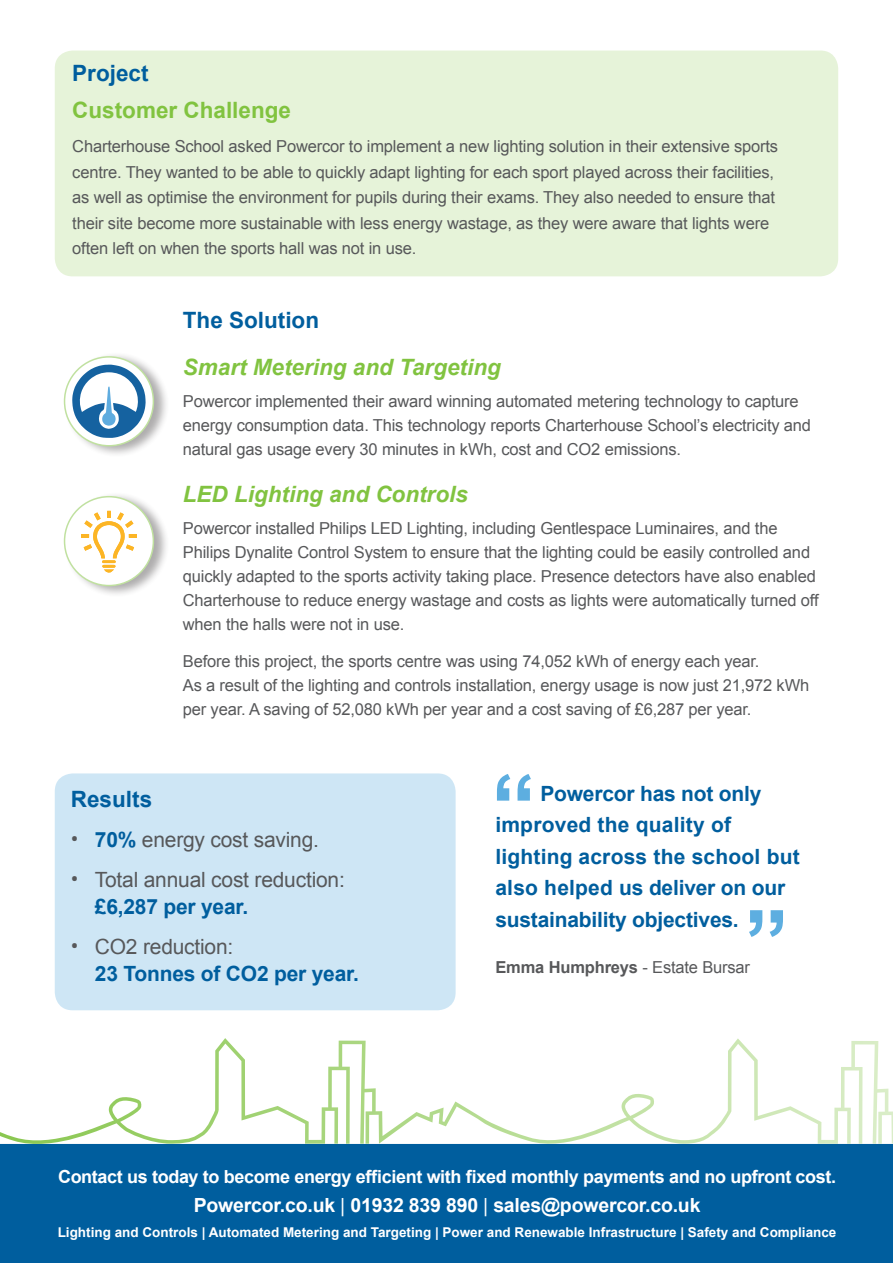
<style>
.page{position:relative;width:893px;height:1263px;background:#fff}
.page>*{position:absolute;margin:0;border:0;box-sizing:border-box;transform-origin:0 0}
.t1{font:700 90px "Arial";color:#5daee0}
.t2{font:italic 700 22.5px "Arial";color:#81c340}
.t3{font:700 22.5px "Arial";color:#005e9e}
.t4{font:700 22.5px "Arial";color:#81c340}
.t5{font:700 21px/31.5px "Arial";letter-spacing:-.01em;color:#005e9e}
.t6{font:21px "Arial";letter-spacing:-.01em;color:#57585a}
.t7{font:700 19.5px "Arial";letter-spacing:-.01em;color:#fff}
.t8{font:700 18px "Arial";letter-spacing:-.02em;color:#fff}
.t9{font:16.5px/24px "Arial";letter-spacing:-.01em;color:#57585a}
.t10{font:700 16.5px "Arial";letter-spacing:-.01em;color:#57585a}
.t11{font:700 13.5px "Arial";color:#fff}
.s1{font-family:"Oswald"}
.s2{font-weight:700;color:#005e9e}
.s3{font-weight:400}
</style>
<div class="page">
<div style="left:63px;top:352px;width:107px;height:106px;background:#231f20;opacity:.74"></div>
<div style="left:65px;top:357px;width:88px;height:89px;background:#fff;border-radius:50%"></div>
<div style="left:64px;top:356px;width:90px;height:90px;border:2px solid #81c340;border-radius:50%"></div>
<div style="left:63px;top:491px;width:107px;height:107px;background:#231f20;opacity:.74"></div>
<div style="left:65px;top:497px;width:88px;height:88px;background:#fff;border-radius:50%"></div>
<div style="left:64px;top:496px;width:90px;height:90px;border:2px solid #81c340;border-radius:50%"></div>
<div style="left:55px;top:50px;width:783px;height:226px;background:#e6f3d9;border-radius:18px"></div>
<div style="left:55px;top:773px;width:401px;height:237px;background:#cee6f5;border-radius:18px"></div>
<svg style="left:72px;top:365px;width:74px;height:73px"></svg>
<svg style="left:82px;top:511px;width:54px;height:62px"></svg>
<div style="left:0;top:1145px;width:893px;height:118px;background:#005e9e"></div>
<svg style="left:0;top:1038px;width:893px;height:107px"></svg>
<p class="t3" style="left:72px;top:58px;width:78px">Project</p>
<p class="t4" style="left:72px;top:95px;width:220px">Customer Challenge</p>
<p class="t9" style="left:72px;top:134px;width:707px;line-height:25.5px">Charterhouse School asked Powercor to implement a new lighting solution in their extensive sports centre. They wanted to be able to quickly adapt lighting for each sport played across their facilities,</p>
<p class="t9" style="left:72px;top:185px;width:704px">as well as optimise the environment for pupils during their exams. They also needed to ensure that</p>
<p class="t9" style="left:72px;top:211px;width:698px">their site become more sustainable with less energy wastage, as they were aware that lights were</p>
<p class="t9" style="left:72px;top:236px;width:346px">often left on when the sports hall was not in use.</p>
<p class="t3" style="left:183px;top:305px;width:138px">The Solution</p>
<p class="t2" style="left:183px;top:352px;width:319px">Smart Metering and Targeting</p>
<p class="t9" style="left:183px;top:389px;width:630px">Powercor implemented their award winning automated metering technology to capture energy consumption data. This technology reports Charterhouse School’s electricity and natural gas usage every 30 minutes in kWh, cost and CO2 emissions.</p>
<p class="t2" style="left:183px;top:479px;width:287px">LED Lighting and Controls</p>
<p class="t9" style="left:183px;top:516px;width:637px">Powercor installed Philips LED Lighting, including Gentlespace Luminaires, and the Philips Dynalite Control System to ensure that the lighting could be easily controlled and quickly adapted to the sports activity taking place. Presence detectors have also enabled Charterhouse to reduce energy wastage and costs as lights were automatically turned off when the halls were not in use.</p>
<p class="t9" style="left:183px;top:649px;width:578px">Before this project, the sports centre was using 74,052 kWh of energy each year.</p>
<p class="t9" style="left:183px;top:673px;width:628px">As a result of the lighting and controls installation, energy usage is now just 21,972 kWh</p>
<p class="t9" style="left:183px;top:697px;width:570px">per year. A saving of 52,080 kWh per year and a cost saving of £6,287 per year.</p>
<p class="t3" style="left:71px;top:785px;width:83px">Results</p>
<p class="t6" style="left:71px;top:826px;width:250px"><span class="s1">•</span> <span class="s2">70%</span> energy cost saving.</p>
<p class="t6" style="left:71px;top:866px;width:275px"><span class="s1">•</span> Total annual cost reduction:</p>
<p class="t5" style="left:95px;top:891px;width:155px">£6,287 per year.</p>
<p class="t6" style="left:71px;top:932px;width:164px"><span class="s1">•</span> CO2 reduction:</p>
<p class="t5" style="left:95px;top:958px;width:265px">23 Tonnes of CO2 per year.</p>
<p class="t1" style="left:491px;top:748px;width:46px">“</p>
<p class="t5" style="left:495px;top:778px;width:306px;text-indent:45px">Powercor has not only improved the quality of lighting across the school but also helped us deliver on our sustainability objectives.</p>
<p class="t10" style="left:495px;top:957px;width:256px">Emma Humphreys <span class="s3">- Estate Bursar</span></p>
<p class="t1" style="left:789px;top:963px;width:46px;rotate:-180deg">“</p>
<p class="t8" style="left:58px;top:1164px;width:780px">Contact us today to become energy efficient with fixed monthly payments and no upfront cost.</p>
<p class="t7" style="left:194px;top:1193px;width:508px">Powercor.co.uk <span class="s3">|</span> 01932 839 890 <span class="s3">|</span> sales@powercor.co.uk</p>
<p class="t11" style="left:58px;top:1223px;width:780px">Lighting and Controls | Automated Metering and Targeting | Power and Renewable Infrastructure | Safety and Compliance</p>
</div>
